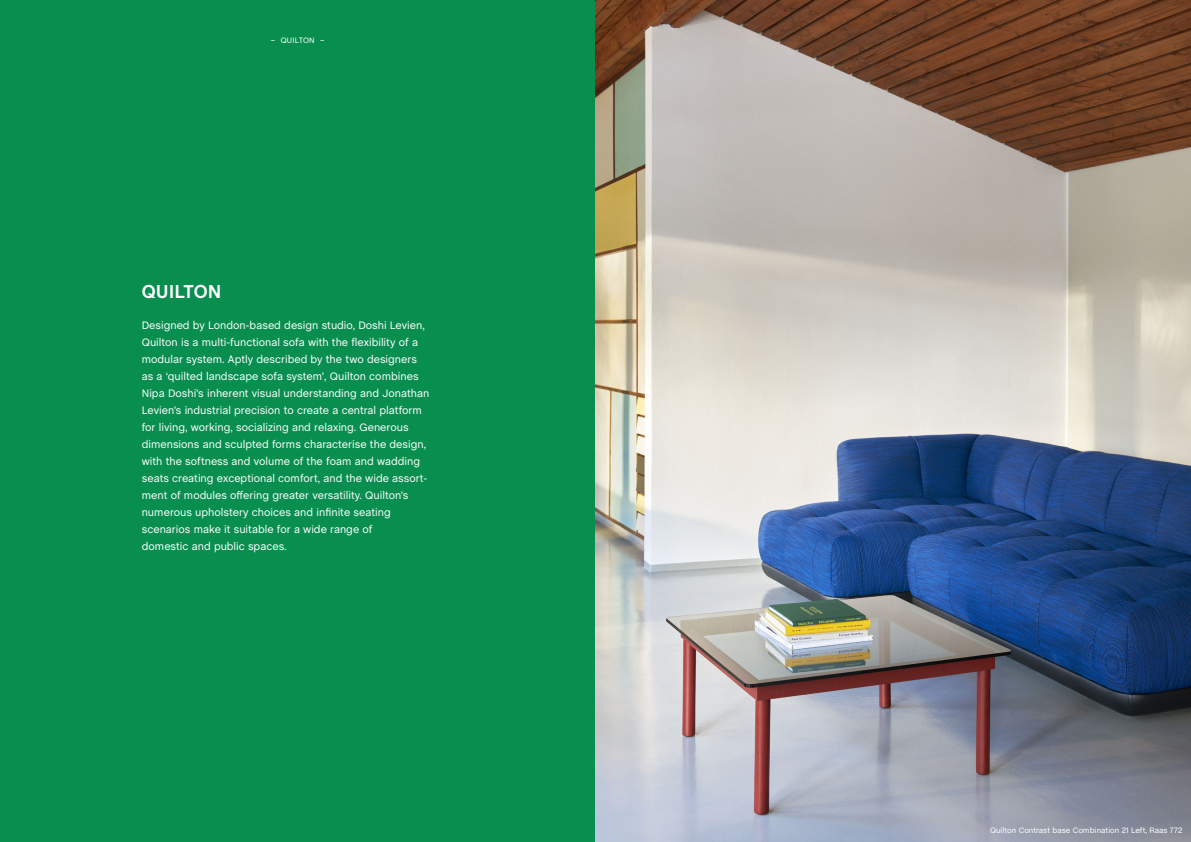
<style>
.page{position:relative;width:1191px;height:842px;background:#fff}
.page>*{position:absolute;margin:0;border:0;box-sizing:border-box;transform-origin:0 0}
._01_Header{font:700 19px "Chalet";letter-spacing:.03em;color:#fff}
._02_Bodytext{font:11px/17px "Chalet";color:#fff}
._03_Caption{font:8px "Chalet";color:#fff}
._03_Caption-2{font:8px "Chalet";letter-spacing:.03em;color:#fff}
</style>
<div class="page">
<div style="left:0;top:0;width:595px;height:842px;background:#088e4f"></div>
<img style="left:595px;top:0;width:596px;height:842px">
<p class="_03_Caption-2" style="left:271px;top:35px;width:55px">– QUILTON –</p>
<p class="_01_Header" style="left:142px;top:280px;width:81px">QUILTON</p>
<p class="_02_Bodytext" style="left:142px;top:317px;width:289px">Designed by London-based design studio, Doshi Levien, Quilton is a multi-functional sofa with the flexibility of a modular system. Aptly described by the two designers as a ‘quilted landscape sofa system’, Quilton combines Nipa Doshi’s inherent visual understanding and Jonathan Levien’s industrial precision to create a central platform for living, working, socializing and relaxing. Generous dimensions and sculpted forms characterise the design, with the softness and volume of the foam and wadding seats creating exceptional comfort, and the wide assort&shy;ment of modules offering greater versatility. Quilton’s numerous upholstery choices and infinite seating scenarios make it suitable for a wide range of<br>domestic and public spaces.</p>
<p class="_03_Caption" style="left:990px;top:826px;width:194px">Quilton Contrast base Combination 21 Left, Raas 772</p>
<p class="_03_Caption" style="left:1132px;top:826px;width:52px">Caption text...</p>
</div>
